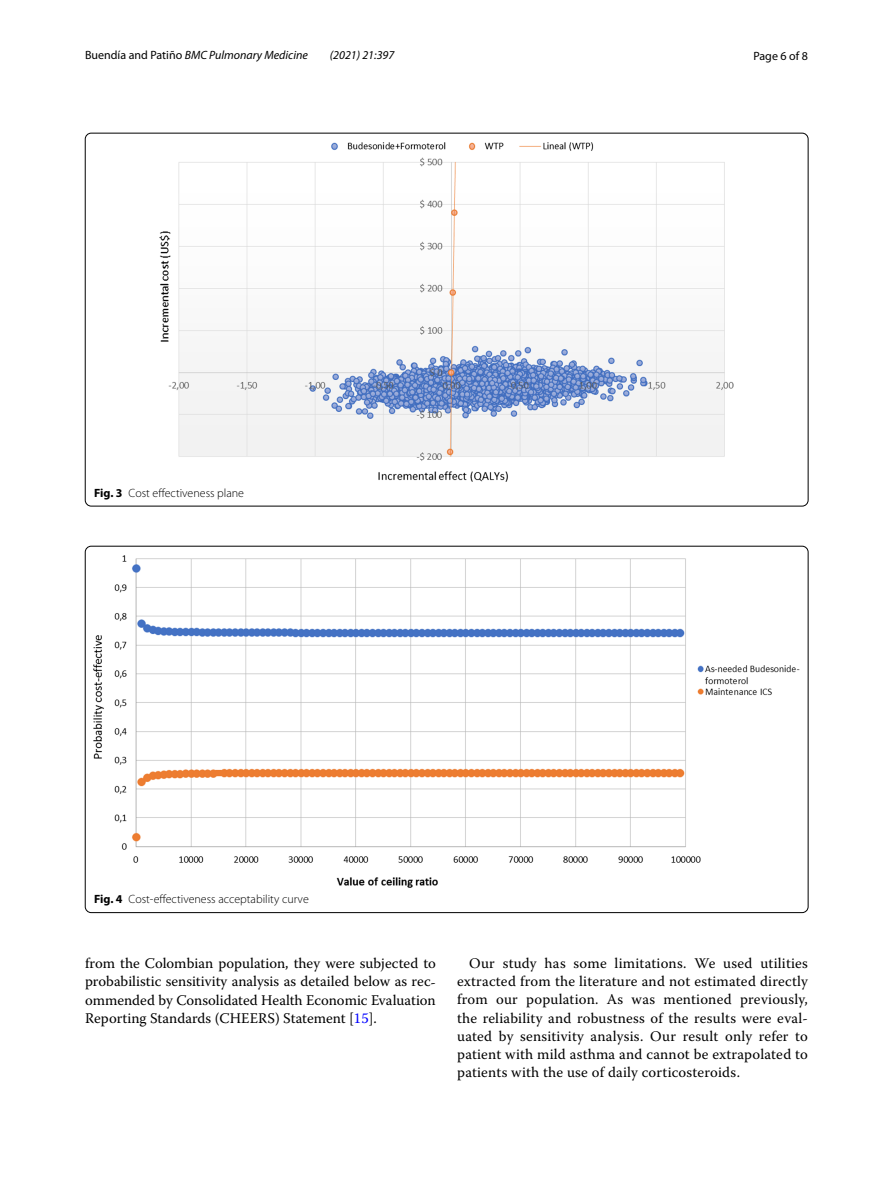
<style>
.page{position:relative;width:893px;height:1187px;background:#fff}
.page>*{position:absolute;margin:0;border:0;box-sizing:border-box;transform-origin:0 0}
.t1{font:14.7px/18px "Warnock Pro";letter-spacing:.01em;color:#000;text-align:justify}
.t2{font:300 12px "Myriad Pro";color:#000}
.t3{font:italic 12px "Myriad Pro";color:#000}
.t4{font:12px "Myriad Pro";color:#000}
.s1{font-style:normal}
.s2{font-weight:700}
.s3{color:#00f}
</style>
<div class="page">
<img style="left:160px;top:142px;width:574px;height:339px">
<img style="left:94px;top:555px;width:706px;height:332px">
<p class="t3" style="left:85px;top:48px;width:224px"><span class="s1">Buendía and Patiño</span> BMC Pulmonary Medicine</p>
<p class="t3" style="left:330px;top:48px;width:66px">(2021) 21:397</p>
<p class="t4" style="left:753px;top:48px;width:56px">Page 6 of 8</p>
<p class="t2" style="left:94px;top:486px;width:151px"><span class="s2">Fig. 3</span> Cost effectiveness plane</p>
<p class="t2" style="left:94px;top:892px;width:216px"><span class="s2">Fig. 4</span> Cost-effectiveness acceptability curve</p>
<p class="t1" style="left:85px;top:954px;width:352px">from the Colombian population, they were subjected to probabilistic sensitivity analysis as detailed below as rec&shy;ommended by Consolidated Health Economic Evaluation Reporting Standards (CHEERS) Statement [<span class="s3">15</span>].</p>
<p class="t1" style="left:457px;top:954px;width:352px;text-indent:12px">Our study has some limitations. We used utilities extracted from the literature and not estimated directly from our population. As was mentioned previously, the reliability and robustness of the results were eval&shy;uated by sensitivity analysis. Our result only refer to patient with mild asthma and cannot be extrapolated to patients with the use of daily corticosteroids.</p>
</div>
